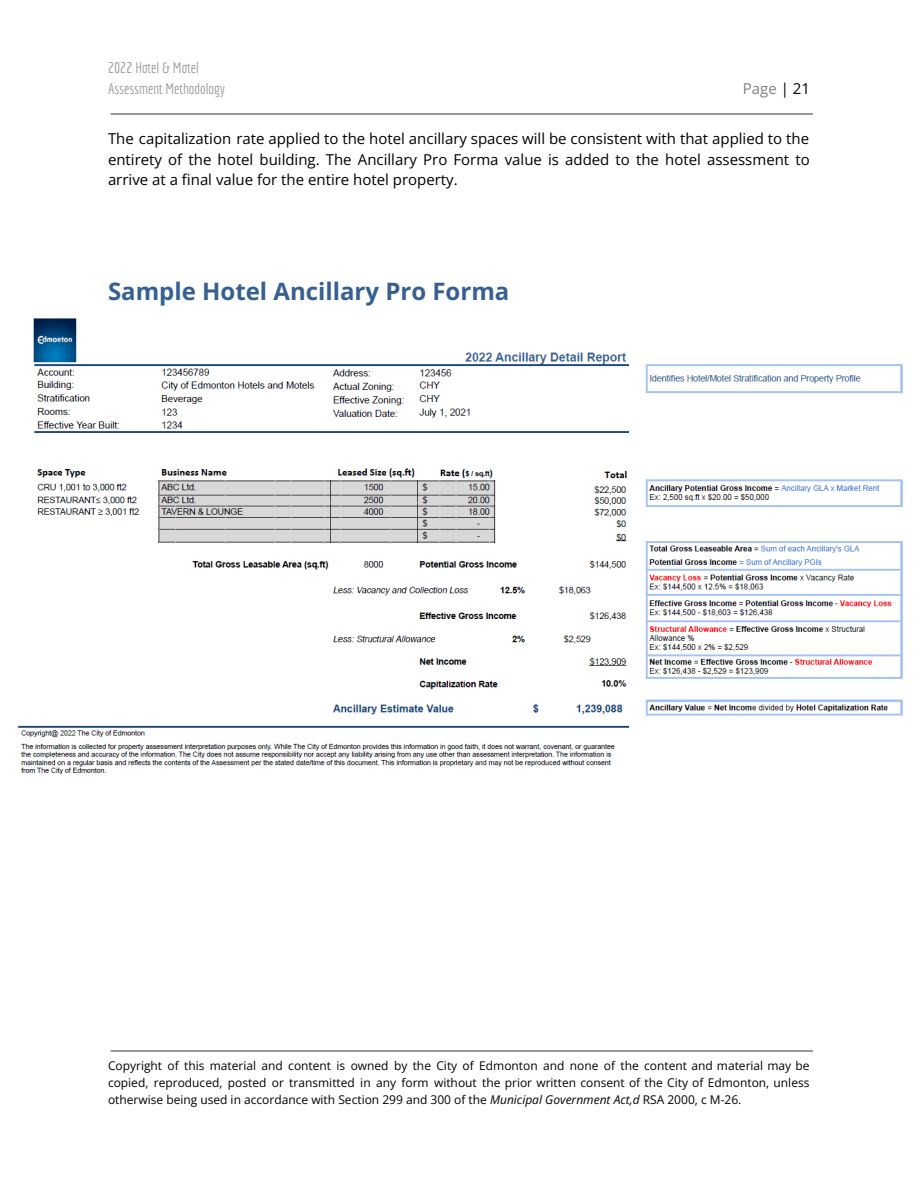
<style>
.page{position:relative;width:918px;height:1188px;background:#fff}
.page>*{position:absolute;margin:0;border:0;box-sizing:border-box;transform-origin:0 0}
.t1{font:700 24px "Open Sans";color:#366091}
.t2{font:15px/20.7px "Open Sans";color:#000;text-align:justify}
.t3{font:15px/21px "Economica";color:#999}
.t4{font:15px "Open Sans";color:#808080}
.t5{font:12px/16.8px "Open Sans";color:#000;text-align:justify}
.s1{color:#000}
.s2{font-style:italic}
</style>
<div class="page">
<img style="left:18px;top:318px;width:885px;height:457px">
<p class="t3" style="left:108px;top:57px;width:118px">2022 Hotel &amp; Motel<br>Assessment Methodology</p>
<p class="t4" style="left:743px;top:78px;width:69px">Page <span class="s1">| 21</span></p>
<p class="t2" style="left:108px;top:128px;width:703px">The capitalization rate applied to the hotel ancillary spaces will be consistent with that applied to the entirety of the hotel building. The Ancillary Pro Forma value is added to the hotel assessment to arrive at a final value for the entire hotel property.</p>
<h1 class="t1" style="left:108px;top:275px;width:403px">Sample Hotel Ancillary Pro Forma</h1>
<p class="t5" style="left:108px;top:1057px;width:703px">Copyright of this material and content is owned by the City of Edmonton and none of the content and material may be copied, reproduced, posted or transmitted in any form without the prior written consent of the City of Edmonton, unless otherwise being used in accordance with Section 299 and 300 of the <span class="s2">Municipal Government Act,d</span> RSA 2000, c M-26.</p>
</div>
